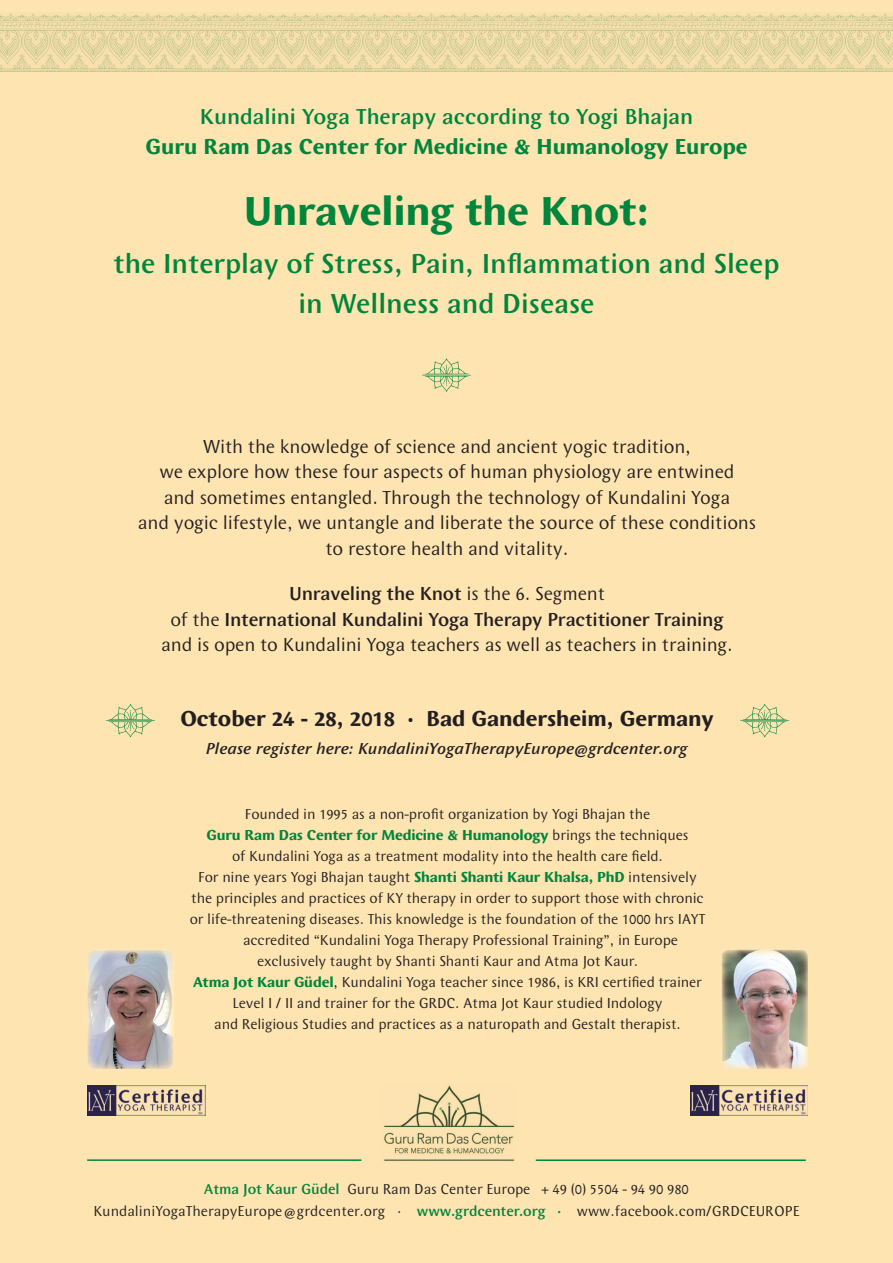
<style>
.page{position:relative;width:893px;height:1263px;background:#fee4b1}
.page>*{position:absolute;margin:0;border:0;box-sizing:border-box;transform-origin:0 0}
.t1{font:700 42px "Wunderlich";color:#00853c}
.t2{font:500 28.5px/40.5px "Wunderlich";color:#00853c;text-align:center}
.t3{font:700 22.5px "Wunderlich";color:#00853c}
.t4{font:500 22.5px "Wunderlich";color:#00853c}
.t5{font:700 22.5px "Wunderlich";color:#231f20}
.t6{font:19.5px/25.5px "Wunderlich";letter-spacing:-.01em;color:#231f20;text-align:center}
.t7{font:italic 500 16.5px "Wunderlich";color:#231f20}
.t8{font:15px/22.5px "Wunderlich";letter-spacing:-.01em;color:#231f20;text-align:center}
.t9{font:700 15px "Wunderlich";letter-spacing:-.01em;color:#00853c}
.s1{font-weight:500}
.s2{font-weight:400;color:#231f20}
.s3{font-weight:700;color:#00853c}
.s4{font-weight:500;color:#00853c}
</style>
<div class="page">
<img style="left:0;top:13px;width:893px;height:58px">
<hr style="left:87px;top:1159px;width:274px;height:2px;background:#00853c">
<hr style="left:536px;top:1159px;width:270px;height:2px;background:#00853c">
<img style="left:721px;top:949px;width:87px;height:120px">
<img style="left:382px;top:1084px;width:133px;height:78px">
<svg style="left:422px;top:358px;width:49px;height:34px"></svg>
<svg style="left:106px;top:704px;width:49px;height:33px"></svg>
<svg style="left:740px;top:704px;width:49px;height:33px"></svg>
<img style="left:690px;top:1086px;width:118px;height:29px">
<img style="left:87px;top:1086px;width:118px;height:29px">
<img style="left:87px;top:949px;width:87px;height:120px">
<h3 class="t4" style="left:200px;top:104px;width:495px">Kundalini Yoga Therapy according to Yogi Bhajan</h3>
<h3 class="t3" style="left:145px;top:134px;width:604px">Guru Ram Das Center for Medicine &amp; Humanology Europe</h3>
<h1 class="t1" style="left:244px;top:187px;width:407px">Unraveling the Knot:</h1>
<h2 class="t2" style="left:113px;top:243px;width:668px">the Interplay of Stress, Pain, Inflammation and Sleep in Wellness and Disease</h2>
<p class="t6" style="left:138px;top:434px;width:620px">With the knowledge of science and ancient yogic tradition,<br>we explore how these four aspects of human physiology are entwined<br>and sometimes entangled. Through the technology of Kundalini Yoga<br>and yogic lifestyle, we untangle and liberate the source of these conditions to restore health and vitality.</p>
<h3 class="t6" style="left:161px;top:581px;width:573px"><span class="s1">Unraveling the Knot</span> is the 6. Segment<br>of the <span class="s1">International Kundalini Yoga Therapy Practitioner Training </span>and is open to Kundalini Yoga teachers as well as teachers in training.</h3>
<h3 class="t5" style="left:180px;top:705px;width:535px">October 24 - 28, 2018 · Bad Gandersheim, Germany</h3>
<p class="t7" style="left:206px;top:739px;width:483px">Please register here: KundaliniYogaTherapyEurope@grdcenter.org</p>
<p class="t8" style="left:245px;top:803px;width:407px">Founded in 1995 as a non-profit organization by Yogi Bhajan the</p>
<p class="t9" style="left:207px;top:827px;width:483px">Guru Ram Das Center for Medicine &amp; Humanology <span class="s2">brings the techniques</span></p>
<p class="t8" style="left:232px;top:845px;width:432px">of Kundalini Yoga as a treatment modality into the health care field.</p>
<p class="t8" style="left:198px;top:866px;width:500px">For nine years Yogi Bhajan taught <span class="s3">Shanti Shanti Kaur Khalsa, PhD</span> intensively</p>
<p class="t8" style="left:191px;top:887px;width:514px">the principles and practices of KY therapy in order to support those with chronic</p>
<p class="t8" style="left:190px;top:908px;width:517px">or life-threatening diseases. This knowledge is the foundation of the 1000 hrs IAYT</p>
<p class="t8" style="left:243px;top:929px;width:436px">accredited “Kundalini Yoga Therapy Professional Training”, in Europe</p>
<p class="t8" style="left:257px;top:950px;width:382px">exclusively taught by Shanti Shanti Kaur and Atma Jot Kaur.</p>
<p class="t8" style="left:193px;top:971px;width:510px"><span class="s3">Atma Jot Kaur Güdel</span>, Kundalini Yoga teacher since 1986, is KRI certified trainer</p>
<p class="t8" style="left:233px;top:992px;width:432px">Level I / II and trainer for the GRDC. Atma Jot Kaur studied Indology</p>
<p class="t8" style="left:214px;top:1013px;width:468px">and Religious Studies and practices as a naturopath and Gestalt therapist.</p>
<p class="t8" style="left:93px;top:1177px;width:708px"><span class="s4">Atma Jot Kaur Güdel</span> Guru Ram Das Center Europe + 49 (0) 5504 - 94 90 980<br>KundaliniYogaTherapyEurope@grdcenter.org · <span class="s4">www.grdcenter.org ·</span> www.facebook.com/GRDCEUROPE</p>
</div>
